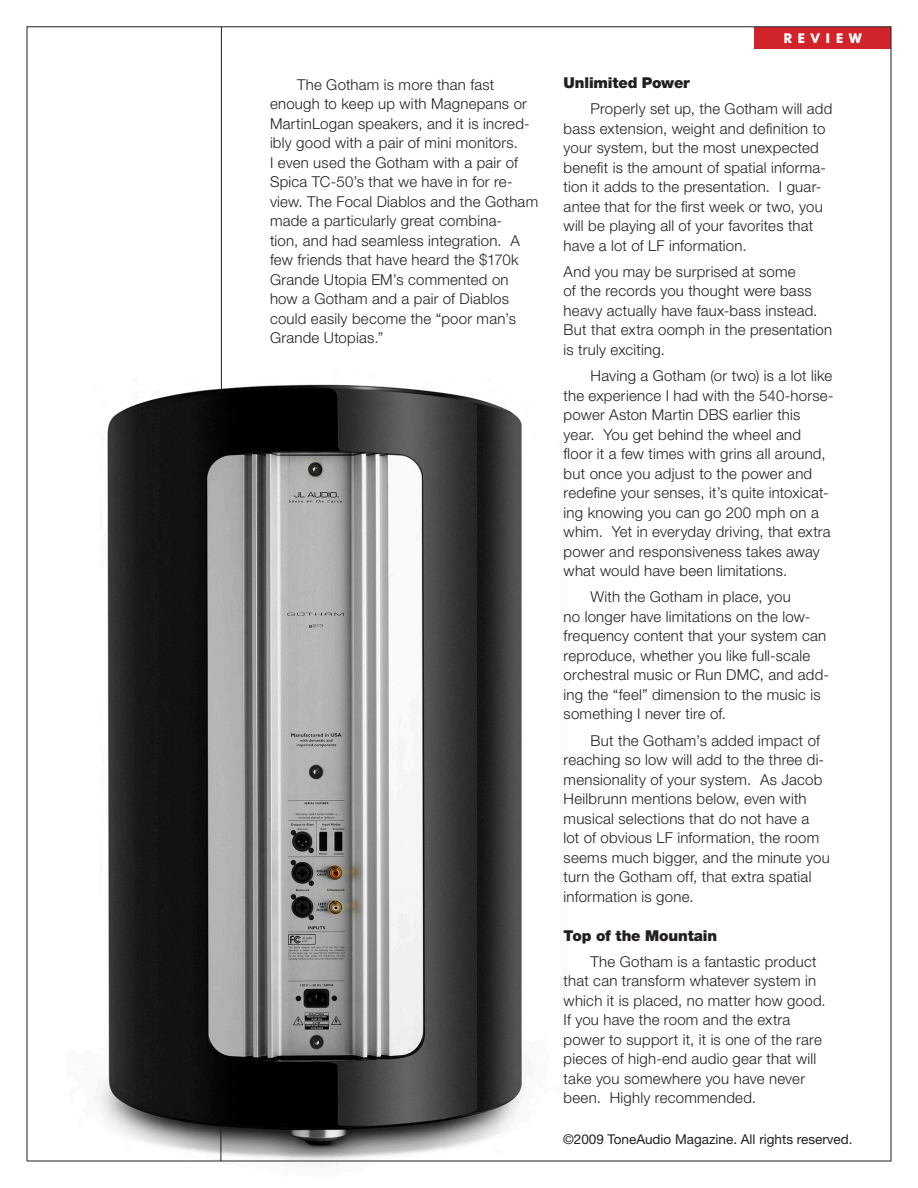
<style>
.page{position:relative;width:918px;height:1188px;background:#fff}
.page>*{position:absolute;margin:0;border:0;box-sizing:border-box;transform-origin:0 0}
.t1{font:300 15px/19.5px "Helvetica Neue";letter-spacing:.015em;color:#231f20}
.t2{font:900 15px "Helvetica Neue";letter-spacing:-.01em;color:#231f20}
.t3{font:13.5px "Helvetica Neue";color:#231f20}
.t4{font:700 13.5px "Futura BT";letter-spacing:.4em;color:#fff}
</style>
<div class="page">
<div style="left:755px;top:27px;width:136px;height:21px;background:#d1232a"></div>
<img style="left:66px;top:374px;width:509px;height:789px">
<hr style="left:221px;top:27px;width:1px;height:363px;background:#231f20">
<hr style="left:220px;top:1126px;width:1px;height:35px;background:#231f20">
<hr style="left:27px;top:26px;width:864px;height:1px;background:#231f20">
<hr style="left:891px;top:26px;width:1px;height:1135px;background:#231f20">
<hr style="left:27px;top:1161px;width:864px;height:1px;background:#231f20">
<hr style="left:27px;top:26px;width:1px;height:1135px;background:#231f20">
<p class="t4" style="left:784px;top:30px;width:80px">REVIEW</p>
<p class="t1" style="left:270px;top:74px;width:270px;text-indent:27px">The Gotham is more than fast enough to keep up with Magnepans or MartinLogan speakers, and it is incred&shy;ibly good with a pair of mini monitors.<br>I even used the Gotham with a pair of Spica TC-50’s that we have in for re&shy;view. The Focal Diablos and the Gotham made a particularly great combina-<br>tion, and had seamless integration. A few friends that have heard the $170k Grande Utopia EM’s commented on how a Gotham and a pair of Diablos could easily become the “poor man’s Grande Utopias.”</p>
<p class="t2" style="left:564px;top:74px;width:128px">Unlimited Power</p>
<p class="t1" style="left:564px;top:99px;width:270px;text-indent:27px">Properly set up, the Gotham will add bass extension, weight and definition to your system, but the most unexpected benefit is the amount of spatial informa&shy;tion it adds to the presentation. I guar&shy;antee that for the first week or two, you will be playing all of your favorites that have a lot of LF information.</p>
<p class="t1" style="left:564px;top:261px;width:270px">And you may be surprised at some<br>of the records you thought were bass heavy actually have faux-bass instead.<br>But that extra oomph in the presentation is truly exciting.</p>
<p class="t1" style="left:564px;top:366px;width:271px;text-indent:27px">Having a Gotham (or two) is a lot like the experience I had with the 540-horse&shy;power Aston Martin DBS earlier this year. You get behind the wheel and<br>floor it a few times with grins all around, but once you adjust to the power and redefine your senses, it’s quite intoxicat&shy;ing knowing you can go 200 mph on a whim. Yet in everyday driving, that extra power and responsiveness takes away what would have been limitations.</p>
<p class="t1" style="left:564px;top:587px;width:267px;text-indent:27px">With the Gotham in place, you<br>no longer have limitations on the low&shy;frequency content that your system can reproduce, whether you like full-scale orchestral music or Run DMC, and add&shy;ing the “feel” dimension to the music is something I never tire of.</p>
<p class="t1" style="left:564px;top:730px;width:268px;text-indent:27px">But the Gotham’s added impact of reaching so low will add to the three di&shy;mensionality of your system. As Jacob Heilbrunn mentions below, even with musical selections that do not have a<br>lot of obvious LF information, the room seems much bigger, and the minute you turn the Gotham off, that extra spatial information is gone.</p>
<p class="t2" style="left:564px;top:926px;width:155px">Top of the Mountain</p>
<p class="t1" style="left:564px;top:951px;width:264px;text-indent:27px">The Gotham is a fantastic product that can transform whatever system in which it is placed, no matter how good.<br>If you have the room and the extra power to support it, it is one of the rare pieces of high-end audio gear that will take you somewhere you have never been. Highly recommended.</p>
<p class="t3" style="left:563px;top:1131px;width:291px">©2009 ToneAudio Magazine. All rights reserved.</p>
</div>
